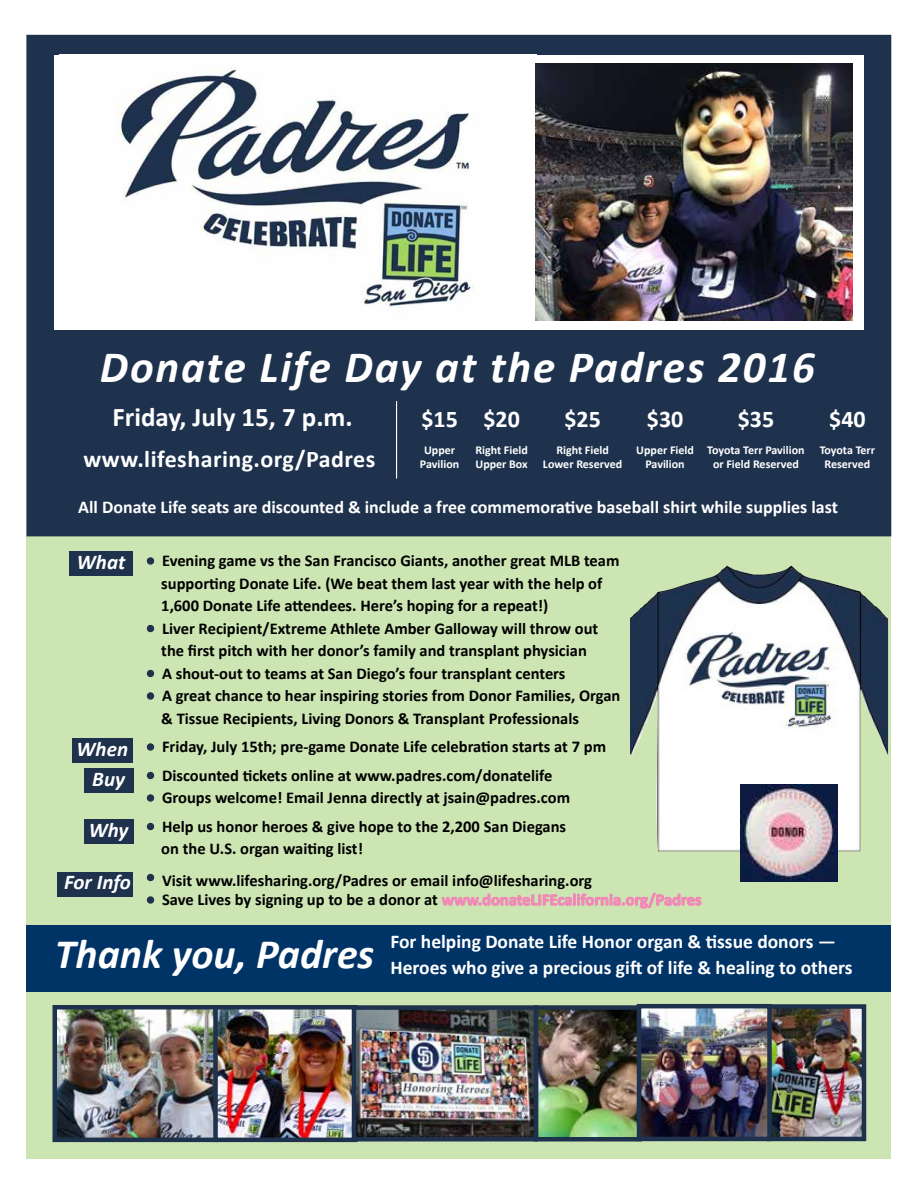
<style>
.page{position:relative;width:918px;height:1188px;background:#fff}
.page>*{position:absolute;margin:0;border:0;box-sizing:border-box;transform-origin:0 0}
.t1{font:italic 700 45px "Calibri";letter-spacing:.04em;color:#fff}
.t2{font:italic 700 42px "Calibri";color:#fff}
.t3{font:700 27px "Calibri";color:#fff}
.t4{font:700 24px "Calibri";letter-spacing:.02em;color:#fff}
.t5{font:italic 700 21px "Calibri";color:#fff}
.t6{font:700 19.5px/25.5px "Calibri";color:#fff}
.t7{font:700 18px "Calibri";color:#fff}
.t8{font:700 16.5px/22.5px "Calibri";color:#000}
.t9{font:700 16.5px "Calibri";color:#f287b7}
.t10{font:700 12px/14.4px "Calibri";color:#fff;text-align:center}
.s1{color:#1e324d}
.s2{color:#000}
</style>
<div class="page">
<div style="left:26px;top:536px;width:865px;height:623px;background:#cce5b3"></div>
<div style="left:26px;top:35px;width:865px;height:501px;background:#1e324d"></div>
<div style="left:54px;top:55px;width:810px;height:275px;background:#fff"></div>
<img style="left:118px;top:68px;width:356px;height:241px">
<img style="left:57px;top:1010px;width:156px;height:127px">
<div style="left:52px;top:1005px;width:166px;height:137px;border:4px solid #1e324d"></div>
<img style="left:218px;top:1010px;width:134px;height:127px">
<div style="left:213px;top:1005px;width:145px;height:137px;border:4px solid #1e324d"></div>
<div style="left:26px;top:925px;width:865px;height:67px;background:#036"></div>
<svg style="left:146px;top:557px;width:9px;height:8px"></svg>
<svg style="left:146px;top:624px;width:9px;height:9px"></svg>
<svg style="left:146px;top:669px;width:9px;height:9px"></svg>
<svg style="left:146px;top:692px;width:9px;height:8px"></svg>
<svg style="left:146px;top:743px;width:9px;height:8px"></svg>
<svg style="left:146px;top:771px;width:9px;height:9px"></svg>
<svg style="left:146px;top:794px;width:9px;height:8px"></svg>
<svg style="left:146px;top:822px;width:9px;height:9px"></svg>
<svg style="left:146px;top:873px;width:9px;height:9px"></svg>
<svg style="left:146px;top:896px;width:9px;height:8px"></svg>
<svg style="left:441px;top:892px;width:261px;height:17px"></svg>
<div style="left:70px;top:552px;width:63px;height:24px;background:#1e324d"></div>
<div style="left:57px;top:872px;width:76px;height:24px;background:#1e324d"></div>
<div style="left:84px;top:769px;width:49px;height:24px;background:#1e324d"></div>
<div style="left:84px;top:820px;width:49px;height:24px;background:#1e324d"></div>
<img style="left:630px;top:565px;width:258px;height:287px">
<hr style="left:396px;top:401px;width:1px;height:78px;background:#fff">
<div style="left:72px;top:738px;width:61px;height:25px;background:#1e324d"></div>
<img style="left:772px;top:1009px;width:89px;height:127px">
<div style="left:766px;top:1004px;width:100px;height:137px;border:4px solid #1e324d"></div>
<img style="left:539px;top:1010px;width:98px;height:127px">
<div style="left:534px;top:1005px;width:108px;height:137px;border:4px solid #1e324d"></div>
<img style="left:357px;top:1010px;width:176px;height:127px">
<div style="left:352px;top:1005px;width:186px;height:137px;border:4px solid #1e324d"></div>
<img style="left:535px;top:63px;width:317px;height:258px">
<img style="left:642px;top:1009px;width:125px;height:127px">
<div style="left:637px;top:1004px;width:135px;height:137px;border:4px solid #1e324d"></div>
<img style="left:740px;top:784px;width:98px;height:98px">
<h1 class="t1" style="left:100px;top:338px;width:717px">Donate Life Day at the Padres 2016</h1>
<h3 class="t3" style="left:112px;top:400px;width:242px">Friday, July 15, 7 p.m.</h3>
<h3 class="t4" style="left:83px;top:444px;width:293px">www.lifesharing.org/Padres</h3>
<h3 class="t4" style="left:421px;top:403px;width:100px">$15 $20</h3>
<h3 class="t4" style="left:564px;top:403px;width:38px">$25</h3>
<h3 class="t4" style="left:647px;top:403px;width:38px">$30</h3>
<h3 class="t4" style="left:738px;top:403px;width:38px">$35</h3>
<h3 class="t4" style="left:829px;top:403px;width:38px">$40</h3>
<p class="t10" style="left:420px;top:442px;width:41px">Upper<br>Pavilion</p>
<p class="t10" style="left:475px;top:442px;width:54px;text-align:left">Right Field<br>Upper Box</p>
<p class="t10" style="left:543px;top:442px;width:81px">Right Field<br>Lower Reserved</p>
<p class="t10" style="left:636px;top:442px;width:59px">Upper Field<br>Pavilion</p>
<p class="t10" style="left:707px;top:442px;width:99px">Toyota Terr Pavilion or Field Reserved</p>
<p class="t10" style="left:820px;top:442px;width:57px">Toyota Terr<br>Reserved</p>
<p class="t7" style="left:78px;top:496px;width:761px">All Donate Life seats are discounted &amp; include a free commemorative baseball shirt while supplies last</p>
<p class="t5" style="left:77px;top:549px;width:50px">What</p>
<p class="t5" style="left:77px;top:735px;width:53px">When</p>
<p class="t5" style="left:92px;top:765px;width:34px">Buy</p>
<p class="t5" style="left:89px;top:817px;width:41px">Why</p>
<p class="t5" style="left:64px;top:869px;width:68px">For Info</p>
<p class="t8" style="left:161px;top:549px;width:460px;text-indent:-15px"><span class="s1">•</span> Evening game vs the San Francisco Giants, another great MLB team supporting Donate Life. (We beat them last year with the help of<br>1,600 Donate Life attendees. Here’s hoping for a repeat!)</p>
<p class="t8" style="left:146px;top:617px;width:453px;text-align:center"><span class="s1">•</span> Liver Recipient/Extreme Athlete Amber Galloway will throw out the first pitch with her donor’s family and transplant physician</p>
<p class="t8" style="left:146px;top:662px;width:421px"><span class="s1">•</span> A shout-out to teams at San Diego’s four transplant centers</p>
<p class="t8" style="left:161px;top:684px;width:461px;text-indent:-15px"><span class="s1">•</span> A great chance to hear inspiring stories from Donor Families, Organ &amp; Tissue Recipients, Living Donors &amp; Transplant Professionals</p>
<p class="t8" style="left:146px;top:735px;width:461px"><span class="s1">•</span> Friday, July 15th; pre-game Donate Life celebration starts at 7 pm</p>
<p class="t8" style="left:146px;top:764px;width:408px"><span class="s1">•</span> Discounted tickets online at www.padres.com/donatelife</p>
<p class="t8" style="left:146px;top:786px;width:425px"><span class="s1">•</span> Groups welcome! Email Jenna directly at jsain@padres.com</p>
<p class="t8" style="left:161px;top:815px;width:406px;text-indent:-15px"><span class="s1">•</span> Help us honor heroes &amp; give hope to the 2,200 San Diegans on the U.S. organ waiting list!</p>
<p class="t8" style="left:146px;top:869px;width:447px"><sup>•</sup> Visit www.lifesharing.org/Padres or email info@lifesharing.org</p>
<p class="t9" style="left:146px;top:889px;width:557px"><span class="s1">•</span> <span class="s2">Save Lives by signing up to be a donor at</span> www.donateLIFEcalifornia.org/Padres</p>
<h2 class="t2" style="left:55px;top:927px;width:321px">Thank you, Padres</h2>
<p class="t6" style="left:390px;top:929px;width:464px">For helping Donate Life Honor organ &amp; tissue donors —<br>Heroes who give a precious gift of life &amp; healing to others</p>
</div>
